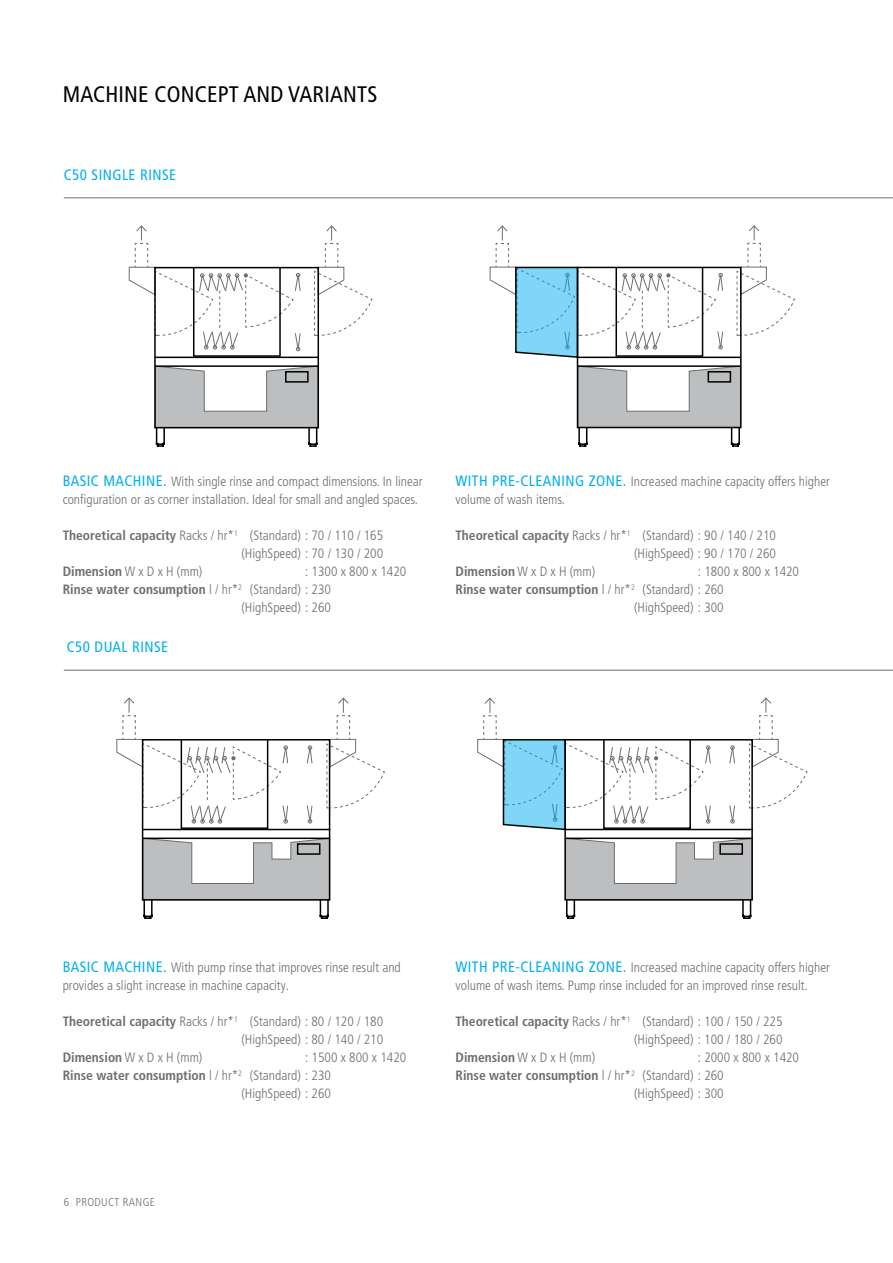
<style>
.page{position:relative;width:893px;height:1263px;background:#fff}
.page>*{position:absolute;margin:0;border:0;box-sizing:border-box;transform-origin:0 0}
.t1{font:condensed 22.5px "Frutiger LT Pro";letter-spacing:.01em;color:#000}
.t2{font:condensed 15px "Frutiger LT Pro";letter-spacing:.03em;color:#00aeef}
.t3{font:300 condensed 13.5px/18px "Frutiger LT Pro";color:#6d6e71}
.t4{font:700 condensed 13.5px "Frutiger LT Pro";color:#6d6e71}
.t5{font:300 condensed 11.4px "Frutiger LT Pro";letter-spacing:.03em;color:#6d6e71}
.s1{font-weight:400;font-size:15px;color:#00aeef}
.s2{font-weight:700}
.s3{font-weight:300}
</style>
<div class="page">
<hr style="left:64px;top:670px;width:829px;height:1px;background:#6d6e71">
<hr style="left:64px;top:198px;width:829px;height:1px;background:#6d6e71">
<svg style="left:314px;top:225px;width:59px;height:111px"></svg>
<div style="left:193px;top:267px;width:88px;height:90px;border:2px solid #000"></div>
<hr style="left:155px;top:357px;width:164px;height:1px;background:#000">
<svg style="left:155px;top:365px;width:164px;height:82px"></svg>
<hr style="left:155px;top:365px;width:163px;height:2px;background:#000">
<svg style="left:128px;top:225px;width:173px;height:126px"></svg>
<svg style="left:326px;top:697px;width:59px;height:112px"></svg>
<div style="left:181px;top:739px;width:87px;height:90px;border:2px solid #000"></div>
<hr style="left:143px;top:829px;width:187px;height:1px;background:#000">
<svg style="left:142px;top:837px;width:188px;height:82px"></svg>
<hr style="left:143px;top:837px;width:187px;height:2px;background:#000">
<svg style="left:116px;top:697px;width:172px;height:126px"></svg>
<svg style="left:306px;top:805px;width:7px;height:18px"></svg>
<svg style="left:306px;top:745px;width:7px;height:19px"></svg>
<svg style="left:736px;top:225px;width:59px;height:111px"></svg>
<hr style="left:577px;top:357px;width:164px;height:1px;background:#000">
<svg style="left:577px;top:365px;width:164px;height:82px"></svg>
<hr style="left:578px;top:365px;width:162px;height:2px;background:#000">
<svg style="left:489px;top:225px;width:234px;height:134px"></svg>
<svg style="left:749px;top:697px;width:59px;height:112px"></svg>
<hr style="left:565px;top:829px;width:188px;height:1px;background:#000">
<svg style="left:565px;top:837px;width:188px;height:82px"></svg>
<hr style="left:565px;top:837px;width:187px;height:2px;background:#000">
<svg style="left:729px;top:805px;width:6px;height:18px"></svg>
<svg style="left:729px;top:745px;width:6px;height:19px"></svg>
<svg style="left:477px;top:697px;width:234px;height:134px"></svg>
<h1 class="t1" style="left:63px;top:81px;width:316px">MACHINE CONCEPT AND VARIANTS</h1>
<p class="t2" style="left:64px;top:166px;width:114px">C50 SINGLE RINSE</p>
<p class="t3" style="left:63px;top:472px;width:361px"><span class="s1">BASIC MACHINE.</span> With single rinse and compact dimensions. In linear configuration or as corner installation. Ideal for small and angled spaces.</p>
<p class="t3" style="left:63px;top:526px;width:322px"><span class="s2">Theoretical capacity</span> Racks / hr*<sup>1</sup> (Standard) : 70 / 110 / 165</p>
<p class="t3" style="left:241px;top:544px;width:143px">(HighSpeed) : 70 / 130 / 200</p>
<p class="t4" style="left:63px;top:563px;width:141px">Dimension <span class="s3">W x D x H (mm)</span></p>
<p class="t3" style="left:305px;top:562px;width:103px">: 1300 x 800 x 1420</p>
<p class="t4" style="left:63px;top:581px;width:270px">Rinse water consumption <span class="s3">l / hr*</span><sup>2</sup> <span class="s3">(Standard) : 230</span></p>
<p class="t3" style="left:241px;top:598px;width:91px">(HighSpeed) : 260</p>
<p class="t2" style="left:67px;top:638px;width:103px">C50 DUAL RINSE</p>
<p class="t3" style="left:455px;top:472px;width:376px"><span class="s1">WITH PRE-CLEANING ZONE.</span> Increased machine capacity offers higher volume of wash items.</p>
<p class="t3" style="left:455px;top:526px;width:322px"><span class="s2">Theoretical capacity</span> Racks / hr*<sup>1</sup> (Standard) : 90 / 140 / 210</p>
<p class="t3" style="left:634px;top:544px;width:143px">(HighSpeed) : 90 / 170 / 260</p>
<p class="t4" style="left:455px;top:563px;width:141px">Dimension <span class="s3">W x D x H (mm)</span></p>
<p class="t3" style="left:698px;top:562px;width:103px">: 1800 x 800 x 1420</p>
<p class="t4" style="left:455px;top:581px;width:270px">Rinse water consumption <span class="s3">l / hr*</span><sup>2</sup> <span class="s3">(Standard) : 260</span></p>
<p class="t3" style="left:634px;top:598px;width:91px">(HighSpeed) : 300</p>
<p class="t3" style="left:63px;top:958px;width:340px"><span class="s1">BASIC MACHINE.</span> With pump rinse that improves rinse result and provides a slight increase in machine capacity.</p>
<p class="t3" style="left:63px;top:1012px;width:322px"><span class="s2">Theoretical capacity</span> Racks / hr*<sup>1</sup> (Standard) : 80 / 120 / 180</p>
<p class="t3" style="left:241px;top:1030px;width:143px">(HighSpeed) : 80 / 140 / 210</p>
<p class="t4" style="left:63px;top:1049px;width:141px">Dimension <span class="s3">W x D x H (mm)</span></p>
<p class="t3" style="left:305px;top:1048px;width:103px">: 1500 x 800 x 1420</p>
<p class="t4" style="left:63px;top:1067px;width:270px">Rinse water consumption <span class="s3">l / hr*</span><sup>2</sup> <span class="s3">(Standard) : 230</span></p>
<p class="t3" style="left:241px;top:1084px;width:91px">(HighSpeed) : 260</p>
<p class="t5" style="left:64px;top:1196px;width:93px">6 PRODUCT RANGE</p>
<p class="t3" style="left:455px;top:958px;width:376px"><span class="s1">WITH PRE-CLEANING ZONE.</span> Increased machine capacity offers higher volume of wash items. Pump rinse included for an improved rinse result.</p>
<p class="t3" style="left:455px;top:1012px;width:329px"><span class="s2">Theoretical capacity</span> Racks / hr*<sup>1</sup> (Standard) : 100 / 150 / 225</p>
<p class="t3" style="left:634px;top:1030px;width:150px">(HighSpeed) : 100 / 180 / 260</p>
<p class="t4" style="left:455px;top:1049px;width:141px">Dimension <span class="s3">W x D x H (mm)</span></p>
<p class="t3" style="left:698px;top:1048px;width:103px">: 2000 x 800 x 1420</p>
<p class="t4" style="left:455px;top:1067px;width:270px">Rinse water consumption <span class="s3">l / hr*</span><sup>2</sup> <span class="s3">(Standard) : 260</span></p>
<p class="t3" style="left:634px;top:1084px;width:91px">(HighSpeed) : 300</p>
</div>
